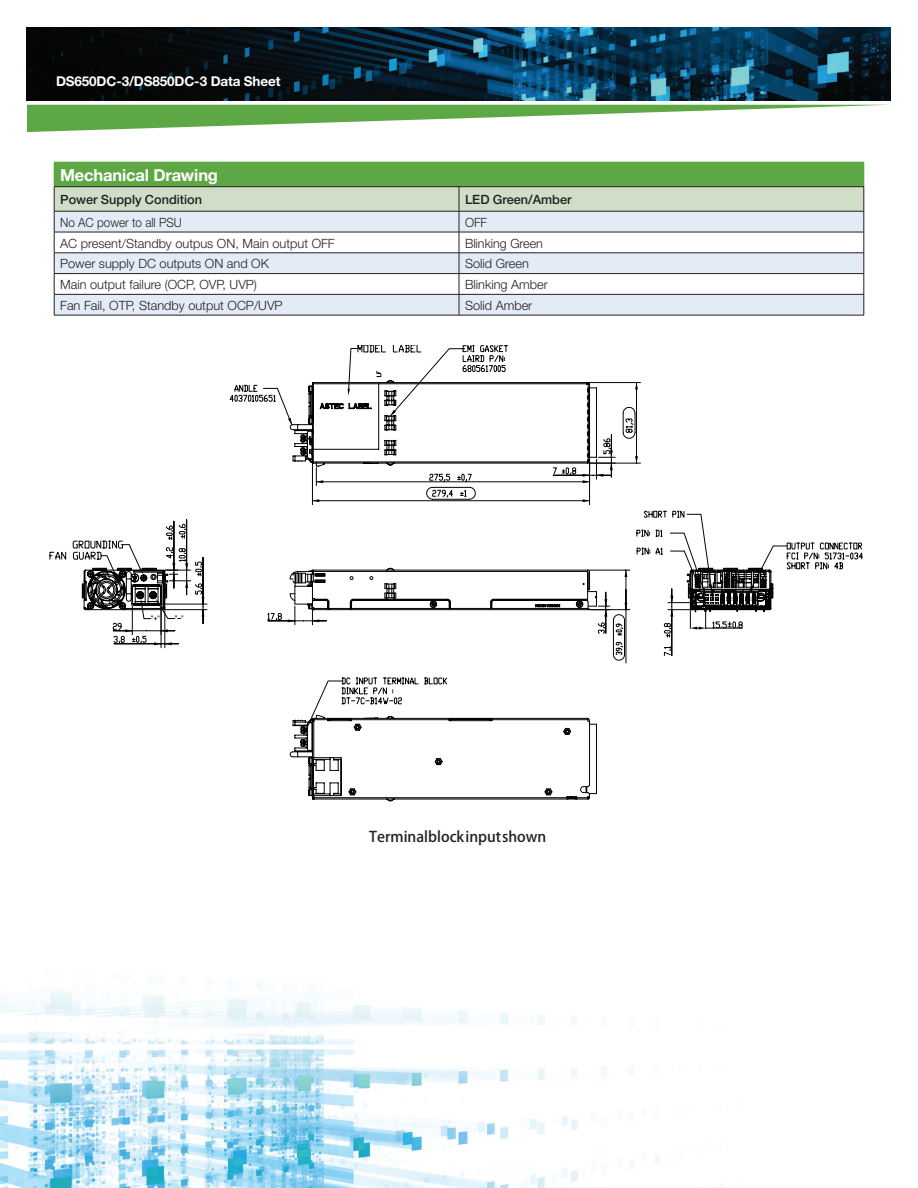
<style>
.page{position:relative;width:918px;height:1188px;background:#fff}
.page>*{position:absolute;margin:0;border:0;box-sizing:border-box;transform-origin:0 0}
.t1{font:700 16.5px "Helvetica Neue LT Std";letter-spacing:-.01em;color:#fff}
.t2{font:14.55px "DTL Argo T Light GBK EUC H";color:#231f20}
.t3{font:700 13.5px "Helvetica Neue LT Std";letter-spacing:-.01em;color:#fff}
.t4{font:300 12.75px "Helvetica Neue LT Std";color:#231f20}
.t5{font:500 12.75px "Helvetica Neue LT Std";color:#231f20}
.t6{font:300 12.75px "Helvetica Neue LT Std";color:#231f20;scale:.92 1}
.t7{font:300 12.75px "Helvetica Neue LT Std";color:#231f20;scale:.96 1}
</style>
<div class="page">
<img style="left:27px;top:27px;width:864px;height:73px">
<svg style="left:27px;top:105px;width:854px;height:27px"></svg>
<img style="left:0;top:982px;width:659px;height:206px">
<svg style="left:290px;top:719px;width:301px;height:82px"></svg>
<svg style="left:309px;top:663px;width:318px;height:133px"></svg>
<svg style="left:50px;top:345px;width:813px;height:318px"></svg>
<hr style="left:54px;top:315px;width:405px;height:1px;background:#231f20">
<hr style="left:459px;top:315px;width:405px;height:1px;background:#231f20">
<svg style="left:54px;top:162px;width:811px;height:153px"></svg>
<hr style="left:54px;top:211px;width:405px;height:1px;background:#231f20">
<hr style="left:459px;top:211px;width:405px;height:1px;background:#231f20">
<p class="t3" style="left:56px;top:72px;width:226px">DS650DC-3/DS850DC-3 Data Sheet</p>
<p class="t1" style="left:60px;top:165px;width:159px">Mechanical Drawing</p>
<p class="t5" style="left:60px;top:192px;width:143px">Power Supply Condition</p>
<p class="t5" style="left:465px;top:192px;width:108px">LED Green/Amber</p>
<p class="t6" style="left:60px;top:215px;width:134px">No AC power to all PSU</p>
<p class="t7" style="left:465px;top:215px;width:25px">OFF</p>
<p class="t4" style="left:60px;top:235px;width:276px">AC present/Standby outpus ON, Main output OFF</p>
<p class="t4" style="left:465px;top:235px;width:80px">Blinking Green</p>
<p class="t4" style="left:60px;top:256px;width:210px">Power supply DC outputs ON and OK</p>
<p class="t4" style="left:465px;top:256px;width:66px">Solid Green</p>
<p class="t4" style="left:60px;top:277px;width:198px">Main output failure (OCP, OVP, UVP)</p>
<p class="t4" style="left:465px;top:277px;width:84px">Blinking Amber</p>
<p class="t4" style="left:60px;top:298px;width:224px">Fan Fail, OTP, Standby output OCP/UVP</p>
<p class="t4" style="left:465px;top:298px;width:69px">Solid Amber</p>
<p class="t2" style="left:369px;top:828px;width:178px">Terminalblock inputshown</p>
</div>
